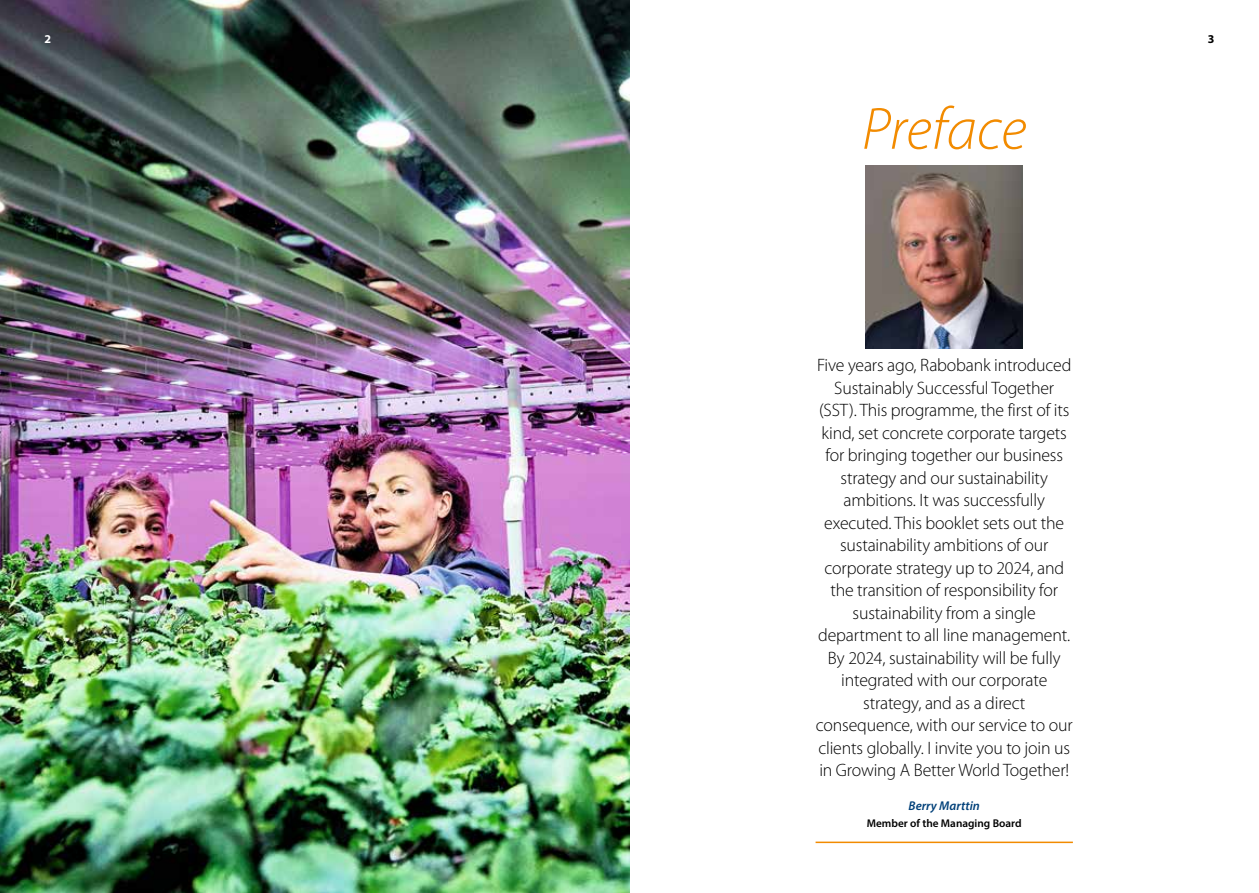
<style>
.page{position:relative;width:1259px;height:893px;background:#fff}
.page>*{position:absolute;margin:0;border:0;box-sizing:border-box;transform-origin:0 0}
.t1{font:italic 300 60px "Myriad Pro";letter-spacing:-.005em;color:#f28b00}
.t2{font:300 18px/22.5px "Myriad Pro";letter-spacing:-.01em;color:#000;text-align:center}
.t3{font:italic 600 12.75px "Myriad Pro";color:#004079}
.t4{font:700 12px "Myriad Pro";color:#fff}
.t5{font:700 12px "Myriad Pro";color:#000}
.t6{font:600 11.25px "Myriad Pro";color:#000}
</style>
<div class="page">
<img style="left:0;top:0;width:629px;height:893px">
<img style="left:865px;top:166px;width:158px;height:182px">
<hr style="left:815px;top:842px;width:258px;height:1px;background:#f28b00">
<p class="t4" style="left:44px;top:31px;width:8px">2</p>
<p class="t5" style="left:1208px;top:31px;width:8px">3</p>
<h1 class="t1" style="left:862px;top:93px;width:166px">Preface</h1>
<p class="t2" style="left:816px;top:354px;width:258px">Five years ago, Rabobank introduced Sustainably Successful Together (SST). This programme, the first of its kind, set concrete corporate targets for bringing together our business strategy and our sustainability ambitions. It was successfully executed. This booklet sets out the sustainability ambitions of our corporate strategy up to 2024, and the transition of responsibility for sustainability from a single department to all line management.<br>By 2024, sustainability will be fully integrated with our corporate strategy, and as a direct consequence, with our service to our clients globally. I invite you to join us in Growing A Better World Together!</p>
<p class="t3" style="left:908px;top:798px;width:73px">Berry Marttin</p>
<p class="t6" style="left:866px;top:816px;width:156px">Member of the Managing Board</p>
</div>
